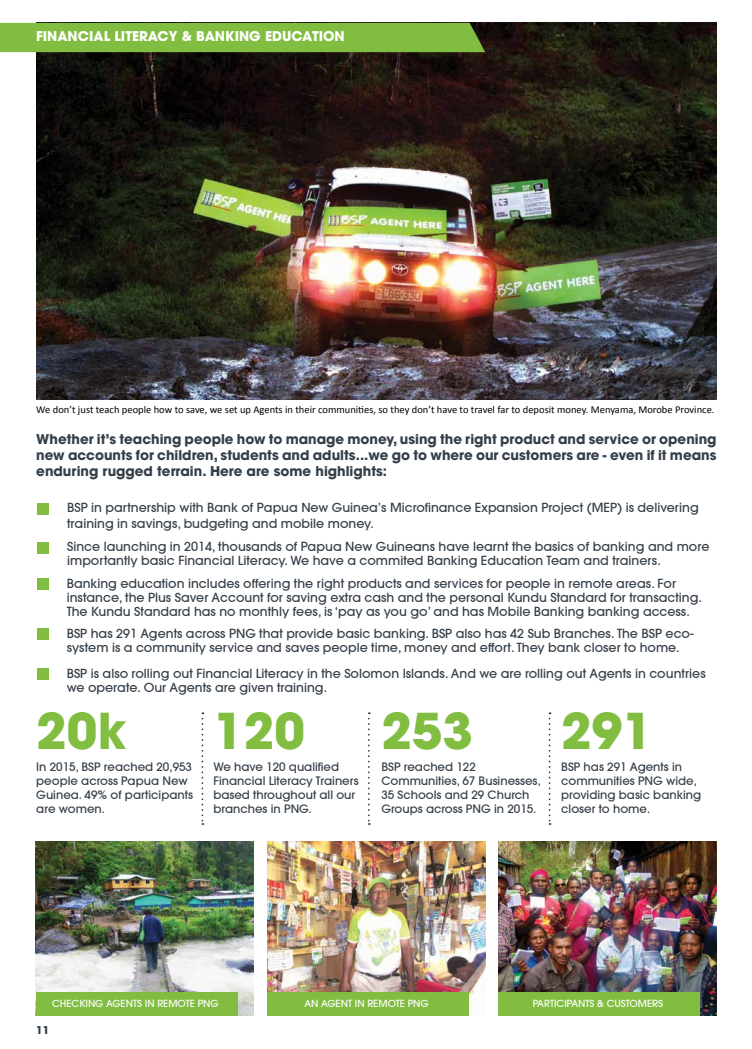
<style>
.page{position:relative;width:752px;height:1049px;background:#fff}
.page>*{position:absolute;margin:0;border:0;box-sizing:border-box;transform-origin:0 0}
.t1{font:700 49.4px "ITC Avant Garde Gothic";color:#81bd41}
.t2{font:700 13.5px/16.2px "ITC Avant Garde Gothic";color:#333e48;text-align:justify}
.t3{font:700 13.5px "ITC Avant Garde Gothic";color:#fff}
.t4{font:500 12.6px/13.8px "ITC Avant Garde Gothic";color:#333e48}
.t5{font:600 12.4px "Avant Gar Got Itc TEE";color:#fff}
.t6{font:500 11.7px/14px "ITC Avant Garde Gothic";color:#333e48}
.t7{font:700 10.7px "ITC Avant Garde Gothic";color:#333e48}
.t8{font:10.5px "Calibri";color:#000}
.t9{font:500 9.9px "ITC Avant Garde Gothic";color:#fff}
</style>
<div class="page">
<img style="left:36px;top:23px;width:680px;height:377px">
<svg style="left:201px;top:712px;width:2px;height:113px"></svg>
<div style="left:37px;top:503px;width:11px;height:11px;background:#81bd41"></div>
<div style="left:37px;top:542px;width:11px;height:11px;background:#81bd41"></div>
<div style="left:0;top:23px;width:485px;height:29px;background:#81bd41"></div>
<svg style="left:368px;top:712px;width:1px;height:113px"></svg>
<svg style="left:548px;top:712px;width:2px;height:113px"></svg>
<div style="left:37px;top:579px;width:11px;height:11px;background:#81bd41"></div>
<img style="left:498px;top:842px;width:217px;height:173px">
<img style="left:267px;top:842px;width:218px;height:173px">
<img style="left:36px;top:842px;width:217px;height:173px">
<div style="left:36px;top:992px;width:201px;height:23px;background:#81bd41"></div>
<div style="left:37px;top:668px;width:11px;height:11px;background:#81bd41"></div>
<div style="left:37px;top:628px;width:11px;height:12px;background:#81bd41"></div>
<div style="left:267px;top:992px;width:201px;height:23px;background:#81bd41"></div>
<div style="left:498px;top:992px;width:201px;height:23px;background:#81bd41"></div>
<p class="t3" style="left:36px;top:27px;width:310px">FINANCIAL LITERACY &amp; BANKING EDUCATION</p>
<p class="t8" style="left:36px;top:402px;width:679px">We don’t just teach people how to save, we set up Agents in their communities, so they don’t have to travel far to deposit money. Menyama, Morobe Province.</p>
<p class="t2" style="left:36px;top:431px;width:681px">Whether it’s teaching people how to manage money, using the right product and service or opening new accounts for children, students and adults...we go to where our customers are - even if it means enduring rugged terrain. Here are some highlights:</p>
<p class="t4" style="left:67px;top:500px;width:632px;line-height:15.3px">BSP in partnership with Bank of Papua New Guinea’s Microfinance Expansion Project (MEP) is delivering training in savings, budgeting and mobile money.</p>
<p class="t4" style="left:67px;top:540px;width:643px">Since launching in 2014, thousands of Papua New Guineans have learnt the basics of banking and more importantly basic Financial Literacy. We have a commited Banking Education Team and trainers.</p>
<p class="t4" style="left:67px;top:576px;width:636px">Banking education includes offering the right products and services for people in remote areas. For instance, the Plus Saver Account for saving extra cash and the personal Kundu Standard for transacting.<br>The Kundu Standard has no monthly fees, is ‘pay as you go’ and has Mobile Banking banking access.</p>
<p class="t4" style="left:67px;top:626px;width:628px">BSP has 291 Agents across PNG that provide basic banking. BSP also has 42 Sub Branches. The BSP eco&shy;system is a community service and saves people time, money and effort. They bank closer to home.</p>
<p class="t4" style="left:67px;top:666px;width:640px">BSP is also rolling out Financial Literacy in the Solomon Islands. And we are rolling out Agents in countries we operate. Our Agents are given training.</p>
<h1 class="t1" style="left:36px;top:699px;width:92px">20k</h1>
<p class="t6" style="left:36px;top:759px;width:158px">In 2015, BSP reached 20,953 people across Papua New<br>Guinea. 49% of participants are women.</p>
<h1 class="t1" style="left:213px;top:699px;width:93px">120</h1>
<p class="t6" style="left:213px;top:759px;width:147px">We have 120 qualified<br>Financial Literacy Trainers based throughout all our branches in PNG.</p>
<h1 class="t1" style="left:381px;top:699px;width:93px">253</h1>
<p class="t6" style="left:381px;top:759px;width:161px">BSP reached 122<br>Communities, 67 Businesses,<br>35 Schools and 29 Church<br>Groups across PNG in 2015.</p>
<h1 class="t1" style="left:561px;top:699px;width:93px">291</h1>
<p class="t6" style="left:561px;top:759px;width:141px">BSP has 291 Agents in communities PNG wide, providing basic banking closer to home.</p>
<p class="t5" style="left:67px;top:989px;width:101px">AITAPE, WEST SEPIK</p>
<p class="t9" style="left:52px;top:997px;width:168px">CHECKING AGENTS IN REMOTE PNG</p>
<p class="t7" style="left:36px;top:1023px;width:15px">11</p>
<p class="t9" style="left:304px;top:997px;width:126px">AN AGENT IN REMOTE PNG</p>
<p class="t9" style="left:532px;top:997px;width:132px">PARTICIPANTS &amp; CUSTOMERS</p>
</div>
